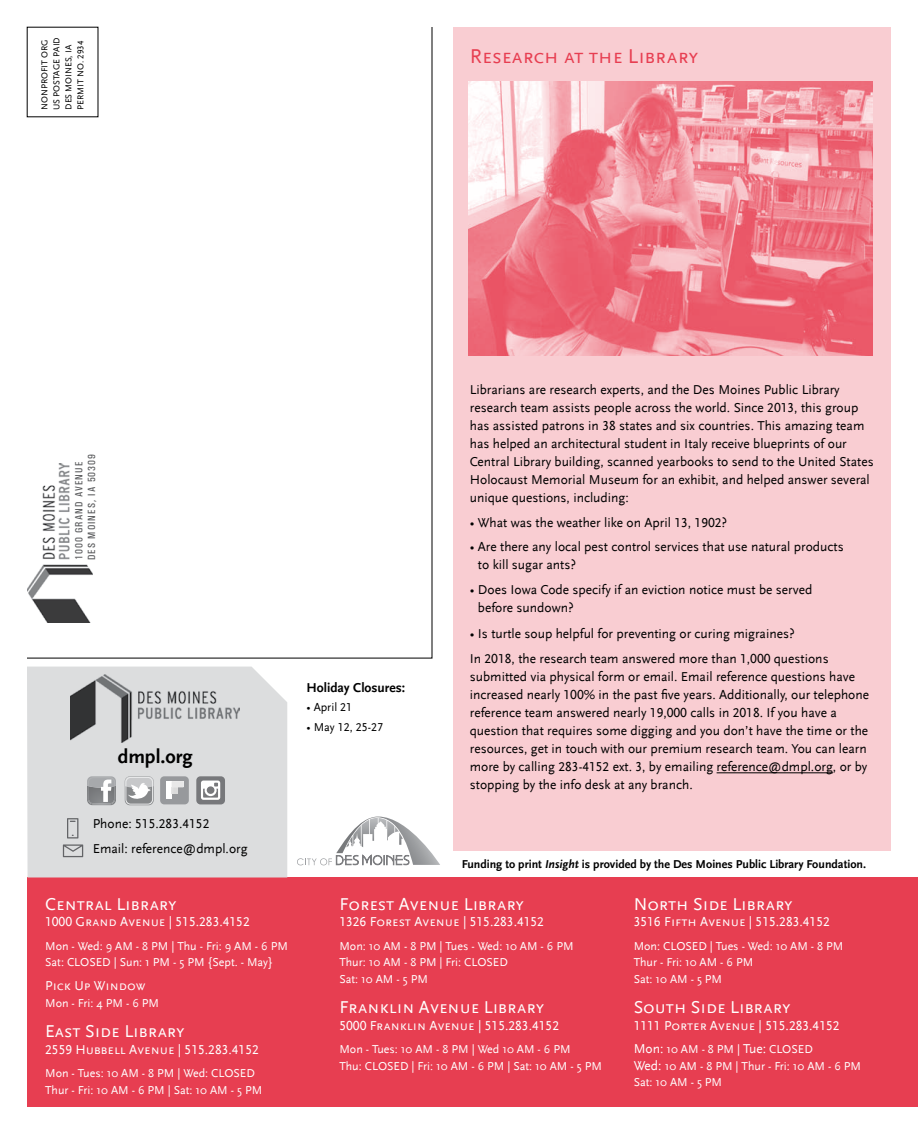
<style>
.page{position:relative;width:918px;height:1134px;background:#fff}
.page>*{position:absolute;margin:0;border:0;box-sizing:border-box;transform-origin:0 0}
.t1{font:21px "Scala Sans LF Caps";color:#e73e51}
.t2{font:700 19.95px "Scala Sans LF";color:#000}
.t3{font:18px "Scala Sans LF Caps";color:#fff}
.t4{font:13.5px/18px "Scala Sans LF";color:#000}
.t5{font:13.5px "Scala Sans LF Caps";color:#fff}
.t6{font:700 13.5px "Scala Sans LF";color:#000}
.t7{font:12px/16.5px "Scala Sans";color:#fff}
.t8{font:700 12px "Scala Sans LF";color:#000}
.t9{font:12px "Scala Sans LF";color:#000}
.t10{font:500 10.5px/12.6px "Univers Condensed";letter-spacing:.1em;color:#58595b}
.t11{font:9px/12px "Scala Sans LF";color:#000}
.s1{font-style:italic}
.s2{font-size:13.5px}
</style>
<div class="page">
<div style="left:454px;top:27px;width:437px;height:823px;background:#f9cdd2"></div>
<svg style="left:26px;top:26px;width:407px;height:633px"></svg>
<img style="left:27px;top:463px;width:66px;height:160px">
<div style="left:27px;top:878px;width:891px;height:229px;background:#e73e51"></div>
<svg style="left:297px;top:816px;width:143px;height:49px"></svg>
<div style="left:27px;top:667px;width:260px;height:211px;background:#dcddde"></div>
<svg style="left:63px;top:818px;width:20px;height:39px"></svg>
<hr style="left:717px;top:773px;width:116px;height:1px;background:#000">
<img style="left:71px;top:675px;width:169px;height:67px">
<svg style="left:125px;top:776px;width:29px;height:29px"></svg>
<svg style="left:87px;top:776px;width:29px;height:29px"></svg>
<svg style="left:160px;top:776px;width:29px;height:28px"></svg>
<svg style="left:196px;top:776px;width:29px;height:28px"></svg>
<img style="left:469px;top:81px;width:404px;height:274px">
<p class="t11" style="left:39px;top:110px;width:74px;rotate:-90deg">NONPROFIT ORG<br>US POSTAGE PAID<br>DES MOINES, IA<br>PERMIT NO. 2934</p>
<h1 class="t1" style="left:470px;top:45px;width:230px">Research at the Library</h1>
<p class="t10" style="left:73px;top:560px;width:108px;rotate:-90deg">1000 GRAND AVENUE<br>DES MOINES, IA 50309</p>
<h2 class="t2" style="left:118px;top:746px;width:77px">dmpl.org</h2>
<p class="t4" style="left:93px;top:812px;width:156px;line-height:24.8px">Phone: 515.283.4152<br>Email: reference@dmpl.org</p>
<h3 class="t3" style="left:45px;top:894px;width:133px">Central Library</h3>
<p class="t5" style="left:45px;top:915px;width:206px">1000 Grand Avenue | 515.283.4152</p>
<p class="t7" style="left:45px;top:938px;width:244px">Mon - Wed: 9 AM - 8 PM | Thu - Fri: 9 AM - 6 PM<br>Sat: CLOSED | Sun: 1 PM - 5 PM {Sept. - May}</p>
<p class="t5" style="left:45px;top:978px;width:102px">Pick Up Window</p>
<p class="t7" style="left:45px;top:995px;width:115px">Mon - Fri: 4 PM - 6 PM</p>
<h3 class="t3" style="left:45px;top:1022px;width:141px">East Side Library</h3>
<p class="t5" style="left:45px;top:1042px;width:215px">2559 Hubbell Avenue | 515.283.4152</p>
<p class="t7" style="left:45px;top:1065px;width:219px">Mon - Tues: 10 AM - 8 PM | Wed: CLOSED<br>Thur - Fri: 10 AM - 6 PM | Sat: 10 AM - 5 PM</p>
<p class="t6" style="left:306px;top:681px;width:100px">Holiday Closures:</p>
<p class="t9" style="left:306px;top:701px;width:47px">• April 21</p>
<p class="t9" style="left:306px;top:721px;width:78px">• May 12, 25-27</p>
<p class="t4" style="left:470px;top:381px;width:405px">Librarians are research experts, and the Des Moines Public Library research team assists people across the world. Since 2013, this group has assisted patrons in 38 states and six countries. This amazing team has helped an architectural student in Italy receive blueprints of our Central Library building, scanned yearbooks to send to the United States Holocaust Memorial Museum for an exhibit, and helped answer several unique questions, including:</p>
<p class="t4" style="left:470px;top:513px;width:259px">• What was the weather like on April 13, 1902?</p>
<p class="t4" style="left:478px;top:538px;width:367px;text-indent:-8px">• Are there any local pest control services that use natural products to kill sugar ants?</p>
<p class="t4" style="left:478px;top:581px;width:336px;text-indent:-8px">• Does Iowa Code specify if an eviction notice must be served before sundown?</p>
<p class="t4" style="left:470px;top:621px;width:360px;line-height:24.8px">• Is turtle soup helpful for preventing or curing migraines?<br>In 2018, the research team answered more than 1,000 questions</p>
<p class="t4" style="left:470px;top:667px;width:401px">submitted via physical form or email. Email reference questions have increased nearly 100% in the past five years. Additionally, our telephone reference team answered nearly 19,000 calls in 2018. If you have a question that requires some digging and you don’t have the time or the resources, get in touch with our premium research team. You can learn more by calling 283-4152 ext. 3, by emailing reference@dmpl.org, or by stopping by the info desk at any branch.</p>
<p class="t8" style="left:462px;top:858px;width:406px">Funding to print <span class="s1">Insight</span> is provided by the Des Moines Public Library Foundation.</p>
<h3 class="t3" style="left:339px;top:894px;width:186px">Forest Avenue Library</h3>
<p class="t5" style="left:339px;top:915px;width:206px">1326 Forest Avenue | 515.283.4152</p>
<p class="t7" style="left:339px;top:938px;width:236px">Mon: 10 AM - 8 PM | Tues - Wed: 10 AM - 6 PM<br>Thur: 10 AM - 8 PM | Fri: CLOSED<br>Sat: 10 AM - 5 PM</p>
<h3 class="t3" style="left:339px;top:998px;width:206px">Franklin Avenue Library</h3>
<p class="t5" style="left:339px;top:1018px;width:221px">5000 Franklin Avenue | 515.283.4152</p>
<p class="t7" style="left:339px;top:1041px;width:264px">Mon - Tues: 10 AM - 8 PM | Wed 10 AM - 6 PM<br>Thu: CLOSED | Fri: 10 AM - 6 PM | Sat: 10 AM - 5 PM</p>
<h3 class="t3" style="left:634px;top:894px;width:161px">North Side Library</h3>
<p class="t5" style="left:634px;top:915px;width:198px">3516 Fifth Avenue | 515.283.4152</p>
<p class="t7" style="left:634px;top:938px;width:211px">Mon: CLOSED | Tues - Wed: 10 AM - 8 PM<br>Thur - Fri: 10 AM - 6 PM<br>Sat: 10 AM - 5 PM</p>
<h3 class="t3" style="left:634px;top:998px;width:158px">South Side Library</h3>
<p class="t5" style="left:634px;top:1018px;width:207px">1111 Porter Avenue | 515.283.4152</p>
<p class="t7" style="left:634px;top:1041px;width:229px"><span class="s2">Mon:</span> 10 AM - 8 PM | <span class="s2">Tue:</span> CLOSED<br><span class="s2">Wed:</span> 10 AM - 8 PM | Thur - Fri: 10 AM - 6 PM<br>Sat: 10 AM - 5 PM</p>
</div>
